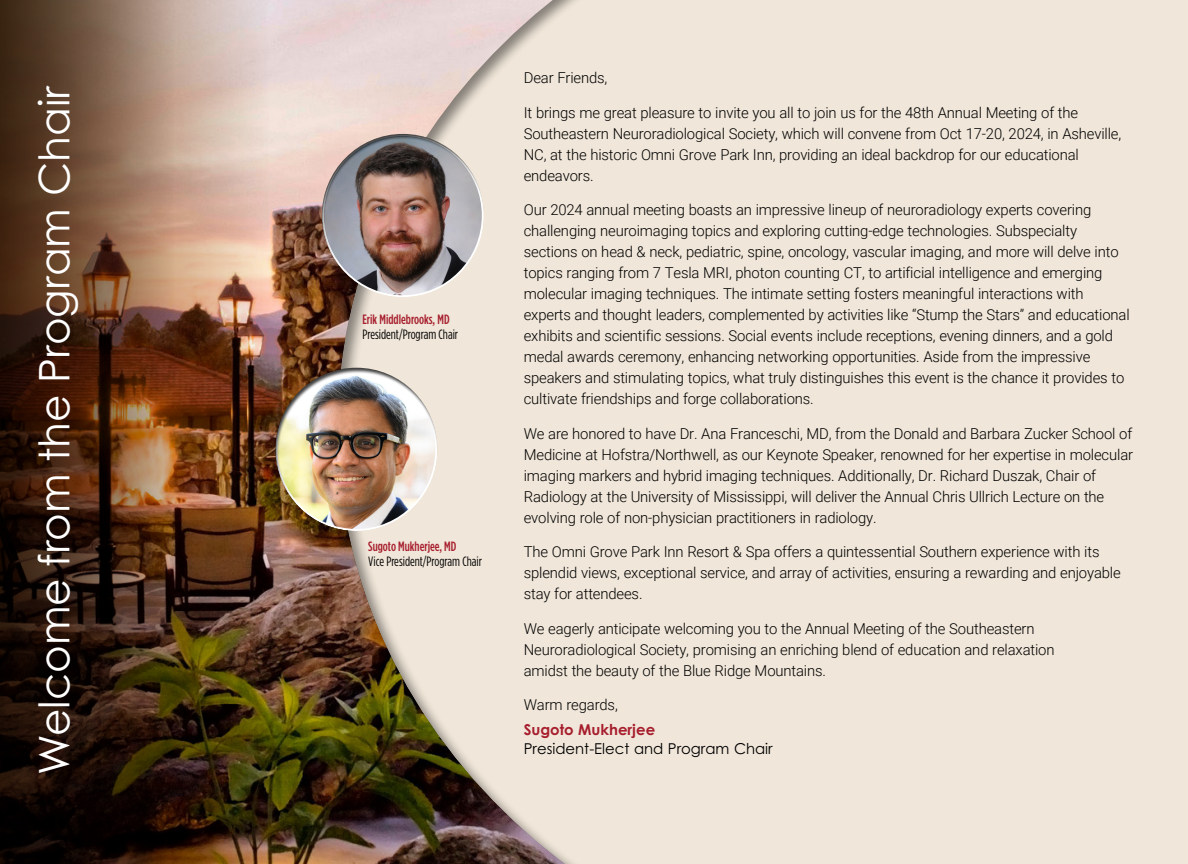
<style>
.page{position:relative;width:1188px;height:864px;background:#fff}
.page>*{position:absolute;margin:0;border:0;box-sizing:border-box;transform-origin:0 0}
.t1{font:42.3px "Century Gothic Pro";color:#fff}
.t2{font:300 15px/21px "Roboto";letter-spacing:-.01em;color:#000}
.t3{font:15px "Century Gothic Pro";color:#000}
.t4{font:700 15px "Century Gothic Pro";color:#a71e2d}
.t5{font:13.5px "Gotham Condensed";color:#000}
.t6{font:500 13.5px "Gotham Condensed";color:#a71e2d}
</style>
<div class="page">
<img style="left:269px;top:0;width:56px;height:864px">
<div style="left:325px;top:0;width:863px;height:864px;background:#000;opacity:.45"></div>
<img style="left:0;top:0;width:269px;height:864px">
<div style="left:263px;top:356px;width:188px;height:176px;background:#000;opacity:.75"></div>
<div style="left:310px;top:122px;width:187px;height:176px;background:#000;opacity:.75"></div>
<h1 class="t1" style="left:29px;top:775px;width:691px;rotate:-90deg">Welcome from the Program Chair</h1>
<p class="t6" style="left:362px;top:312px;width:89px">Erik Middlebrooks, MD</p>
<p class="t5" style="left:362px;top:327px;width:97px">President/Program Chair</p>
<p class="t6" style="left:368px;top:538px;width:90px">Sugoto Mukherjee, MD</p>
<p class="t5" style="left:368px;top:553px;width:115px">Vice President/Program Chair</p>
<p class="t2" style="left:524px;top:67px;width:85px">Dear Friends,</p>
<p class="t2" style="left:524px;top:101px;width:599px">It brings me great pleasure to invite you all to join us for the 48th Annual Meeting of the Southeastern Neuroradiological Society, which will convene from Oct 17-20, 2024, in Asheville, NC, at the historic Omni Grove Park Inn, providing an ideal backdrop for our educational endeavors.</p>
<p class="t2" style="left:524px;top:199px;width:607px">Our 2024 annual meeting boasts an impressive lineup of neuroradiology experts covering challenging neuroimaging topics and exploring cutting-edge technologies. Subspecialty sections on head &amp; neck, pediatric, spine, oncology, vascular imaging, and more will delve into topics ranging from 7 Tesla MRI, photon counting CT, to artificial intelligence and emerging molecular imaging techniques. The intimate setting fosters meaningful interactions with experts and thought leaders, complemented by activities like “Stump the Stars” and educational exhibits and scientific sessions. Social events include receptions, evening dinners, and a gold medal awards ceremony, enhancing networking opportunities. Aside from the impressive speakers and stimulating topics, what truly distinguishes this event is the chance it provides to cultivate friendships and forge collaborations.</p>
<p class="t2" style="left:524px;top:422px;width:611px">We are honored to have Dr. Ana Franceschi, MD, from the Donald and Barbara Zucker School of Medicine at Hofstra/Northwell, as our Keynote Speaker, renowned for her expertise in molecular imaging markers and hybrid imaging techniques. Additionally, Dr. Richard Duszak, Chair of Radiology at the University of Mississippi, will deliver the Annual Chris Ullrich Lecture on the evolving role of non-physician practitioners in radiology.</p>
<p class="t2" style="left:524px;top:541px;width:598px">The Omni Grove Park Inn Resort &amp; Spa offers a quintessential Southern experience with its splendid views, exceptional service, and array of activities, ensuring a rewarding and enjoyable stay for attendees.</p>
<p class="t2" style="left:524px;top:617px;width:532px">We eagerly anticipate welcoming you to the Annual Meeting of the Southeastern<br>Neuroradiological Society, promising an enriching blend of education and relaxation amidst the beauty of the Blue Ridge Mountains.</p>
<p class="t2" style="left:524px;top:694px;width:96px">Warm regards,</p>
<p class="t4" style="left:524px;top:720px;width:133px">Sugoto Mukherjee</p>
<p class="t3" style="left:524px;top:740px;width:250px">President-Elect and Program Chair</p>
</div>
